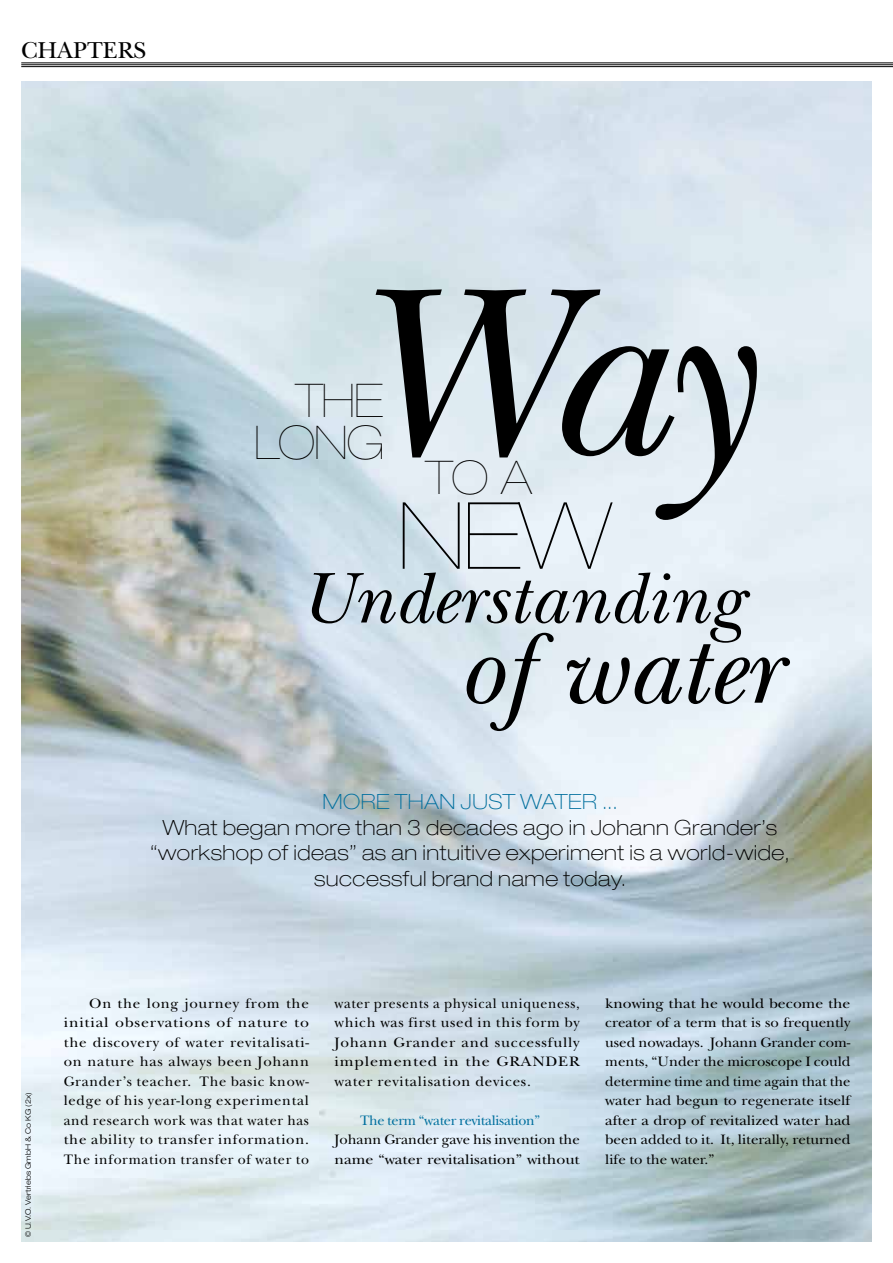
<style>
.page{position:relative;width:893px;height:1263px;background:#fff}
.page>*{position:absolute;margin:0;border:0;box-sizing:border-box;transform-origin:0 0}
.t1{font:italic 247.8px "New Baskerville Std";color:#000}
.t2{font:italic 105px "New Baskerville Std";color:#000}
.t3{font:200 expanded 93px "Helvetica Neue LT Std";color:#000}
.t4{font:italic 75px "New Baskerville Std";color:#000}
.t5{font:200 expanded 46.5px "Helvetica Neue LT Std";letter-spacing:-.02em;color:#000}
.t6{font:24px "New Baskerville Std";color:#000}
.t7{font:100 expanded 21px/25.5px "Helvetica Neue LT Std";letter-spacing:.025em;color:#000;text-align:center}
.t8{font:100 expanded 21px "Helvetica Neue LT Std";letter-spacing:.025em;color:#006f9e}
.t9{font:14.25px/19.5px "New Baskerville Std";letter-spacing:.05em;color:#000;text-align:justify;scale:1.06 1}
.t10{font:14.25px/19.5px "New Baskerville Std";letter-spacing:.05em;color:#000;text-align:justify;scale:1.1 1}
.t11{font:14.25px/19.5px "New Baskerville Std";letter-spacing:.05em;color:#000}
.t12{font:14.25px/19.5px "New Baskerville Std";color:#000}
.t13{font:14.25px "New Baskerville Std";letter-spacing:-.02em;color:#006f9e}
.t14{font:300 expanded 7.5px "Helvetica Neue LT Std";color:#000}
</style>
<div class="page">
<hr style="left:21px;top:62px;width:872px;height:1px;background:#000">
<hr style="left:21px;top:64px;width:872px;height:1px;background:#000">
<hr style="left:21px;top:66px;width:872px;height:1px;background:#000">
<img style="left:21px;top:81px;width:851px;height:1161px">
<h3 class="t6" style="left:21px;top:37px;width:122px">Chapters</h3>
<h1 class="t1" style="left:344px;top:228px;width:410px">Way</h1>
<h3 class="t5" style="left:296px;top:373px;width:89px">THE</h3>
<h3 class="t5" style="left:254px;top:415px;width:132px">LONG</h3>
<h3 class="t5" style="left:426px;top:450px;width:108px">TO A</h3>
<h3 class="t3" style="left:398px;top:482px;width:71px">NEW</h3>
<h3 class="t4" style="left:301px;top:554px;width:442px">Understanding</h3>
<h2 class="t2" style="left:457px;top:607px;width:323px">of water</h2>
<h3 class="t8" style="left:322px;top:789px;width:296px">More than just water ...</h3>
<h3 class="t7" style="left:150px;top:814px;width:641px">What began more than 3 decades ago in Johann Grander’s “workshop of ideas” as an intuitive experiment is a world-wide, successful brand name today.</h3>
<p class="t14" style="left:24px;top:1237px;width:147px;rotate:-90deg">© U.V.O. Vertriebs GmbH &amp; Co KG (2x)</p>
<p class="t9" style="left:64px;top:993px;width:233px;text-indent:26px">On the long journey from the initial observations of nature to the discovery of water revitalisati&shy;on nature has always been Johann Grander’s teacher. The basic know&shy;ledge of his year-long experimental and research work was that water has the ability to transfer information.<br>The information transfer of water to</p>
<p class="t11" style="left:334px;top:993px;width:247px">water presents a physical uniqueness, which was first used in this form by Johann Grander and successfully implemented in the GRANDER<br>water revitalisation devices.</p>
<p class="t13" style="left:360px;top:1112px;width:182px">The term “water revitalisation”</p>
<p class="t12" style="left:334px;top:1130px;width:247px">Johann Grander gave his invention the name “water revitalisation” without</p>
<p class="t10" style="left:605px;top:993px;width:224px">knowing that he would become the creator of a term that is so frequently used nowadays. Johann Grander com&shy;ments, “Under the microscope I could determine time and time again that the water had begun to regenerate itself after a drop of revitalized water had been added to it. It, literally, returned life to the water.”</p>
</div>
